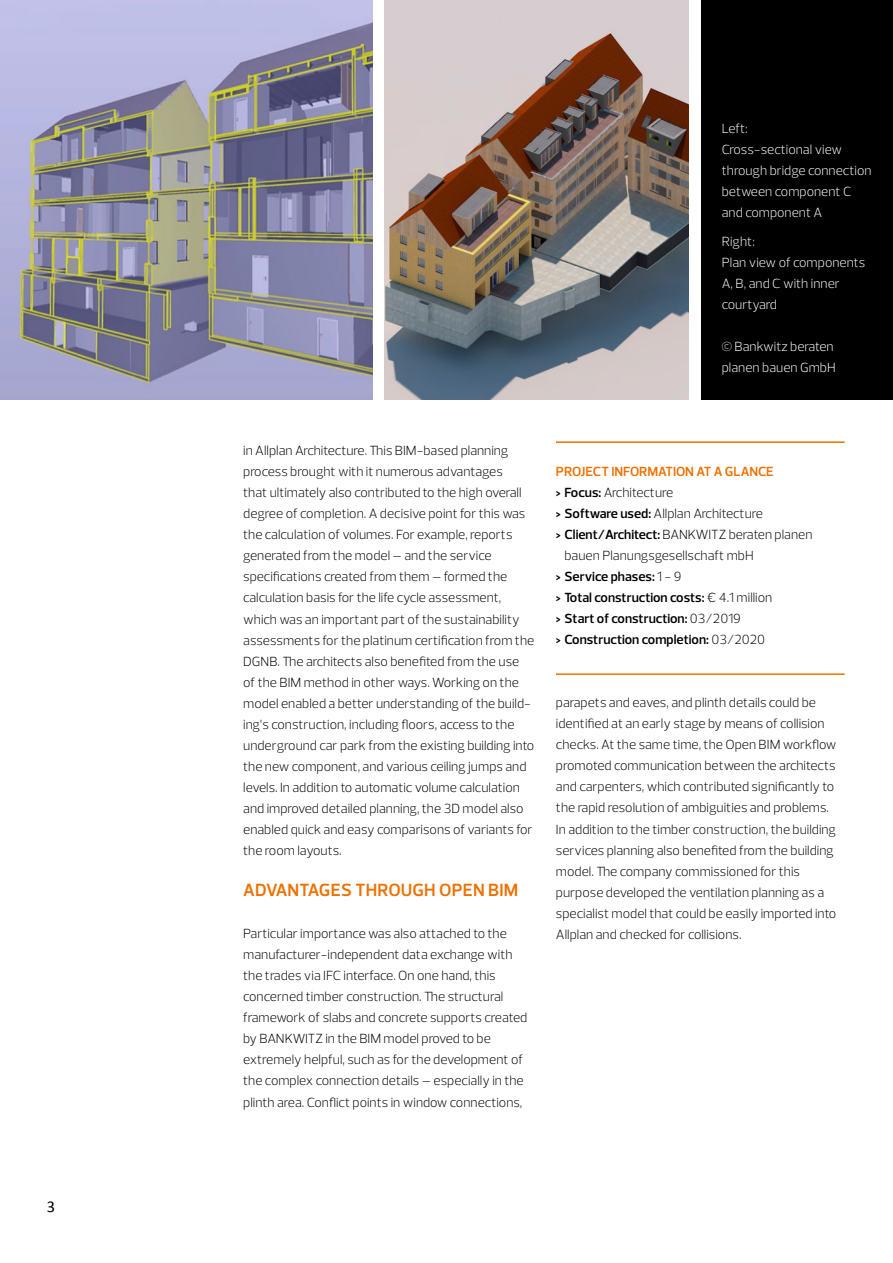
<style>
.page{position:relative;width:893px;height:1263px;background:#fff}
.page>*{position:absolute;margin:0;border:0;box-sizing:border-box;transform-origin:0 0}
.t1{font:600 18px "Prelo";letter-spacing:.015em;color:#ee7100}
.t2{font:16.5px "Calibri";color:#000}
.t3{font:300 13.5px/21px "Prelo";color:#000}
.t4{font:300 13.5px/21px "Prelo";color:#fff}
.t5{font:600 13.5px "Prelo";color:#000}
.t6{font:600 13.5px "Prelo";letter-spacing:-.005em;color:#ee7100}
.s1{font-weight:600}
.s2{font-weight:300}
</style>
<div class="page">
<div style="left:702px;top:0;width:191px;height:400px;background:#000"></div>
<img style="left:385px;top:0;width:304px;height:400px">
<img style="left:0;top:0;width:372px;height:400px">
<hr style="left:556px;top:441px;width:289px;height:2px;background:#ee7100">
<hr style="left:556px;top:673px;width:289px;height:2px;background:#ee7100">
<p class="t2" style="left:47px;top:1197px;width:10px">3</p>
<p class="t4" style="left:722px;top:118px;width:151px">Left:<br>Cross-sectional view through bridge connection between component C and component A</p>
<p class="t4" style="left:722px;top:231px;width:145px">Right:<br>Plan view of components<br>A, B, and C with inner courtyard</p>
<p class="t4" style="left:722px;top:336px;width:113px">© Bankwitz beraten planen bauen GmbH</p>
<p class="t3" style="left:243px;top:440px;width:293px">in Allplan Architecture. This BIM-based planning process brought with it numerous advantages<br>that ultimately also contributed to the high overall degree of completion. A decisive point for this was the calculation of volumes. For example, reports generated from the model – and the service specifications created from them – formed the calculation basis for the life cycle assessment, which was an important part of the sustainability assessments for the platinum certification from the DGN</p>
<p class="t3" style="left:243px;top:650px;width:293px;text-indent:26px">B. The architects also benefited from the use of the BIM method in other ways. Working on the model enabled a better understanding of the build&shy;ing’s construction, including floors, access to the underground car park from the existing building into the new component, and various ceiling jumps and levels. In addition to automatic volume calculation and improved detailed planning, the 3D model also enabled quick and easy comparisons of variants for the room layouts.</p>
<h1 class="t1" style="left:243px;top:879px;width:277px">Advantages through Open BIM</h1>
<p class="t3" style="left:243px;top:923px;width:286px">Particular importance was also attached to the manufacturer-independent data exchange with the trades via IFC interface. On one hand, this concerned timber construction. The structural framework of slabs and concrete supports created by BAN KWITZ in the BIM model proved to be extremely helpful, such as for the development of the complex connection details – especially in the plinth area. Conflict points in window connections,</p>
<p class="t6" style="left:556px;top:463px;width:218px">PROJECT INFORMATION AT A GLANCE</p>
<p class="t3" style="left:556px;top:482px;width:119px"><span class="s1">&gt; Focus:</span> Architecture</p>
<p class="t3" style="left:556px;top:503px;width:208px"><span class="s1">&gt; Software used:</span> Allplan Architecture</p>
<p class="t3" style="left:556px;top:524px;width:258px"><span class="s1">&gt; Client/Architect:</span> BAN KWITZ beraten planen</p>
<p class="t3" style="left:564px;top:545px;width:189px">bauen Planungsgesellschaft mbH</p>
<p class="t5" style="left:556px;top:569px;width:127px">&gt; Service phases: <span class="s2">1 - 9</span></p>
<p class="t5" style="left:556px;top:590px;width:218px">&gt; Total construction costs: <span class="s2">€ 4.1 million</span></p>
<p class="t5" style="left:556px;top:611px;width:186px">&gt; Start of construction: <span class="s2">03/2019</span></p>
<p class="t5" style="left:556px;top:632px;width:211px">&gt; Construction completion: <span class="s2">03/2020</span></p>
<p class="t3" style="left:556px;top:692px;width:282px">parapets and eaves, and plinth details could be identified at an early stage by means of collision checks. At the same time, the Open BIM workflow promoted communication between the architects and carpenters, which contributed significantly to the rapid resolution of ambiguities and problems.<br>In addition to the timber construction, the building services planning also benefited from the building model. The company commissioned for this purpose developed the ventilation planning as a specialist model that could be easily imported into Allplan and checked for collisions.</p>
</div>
